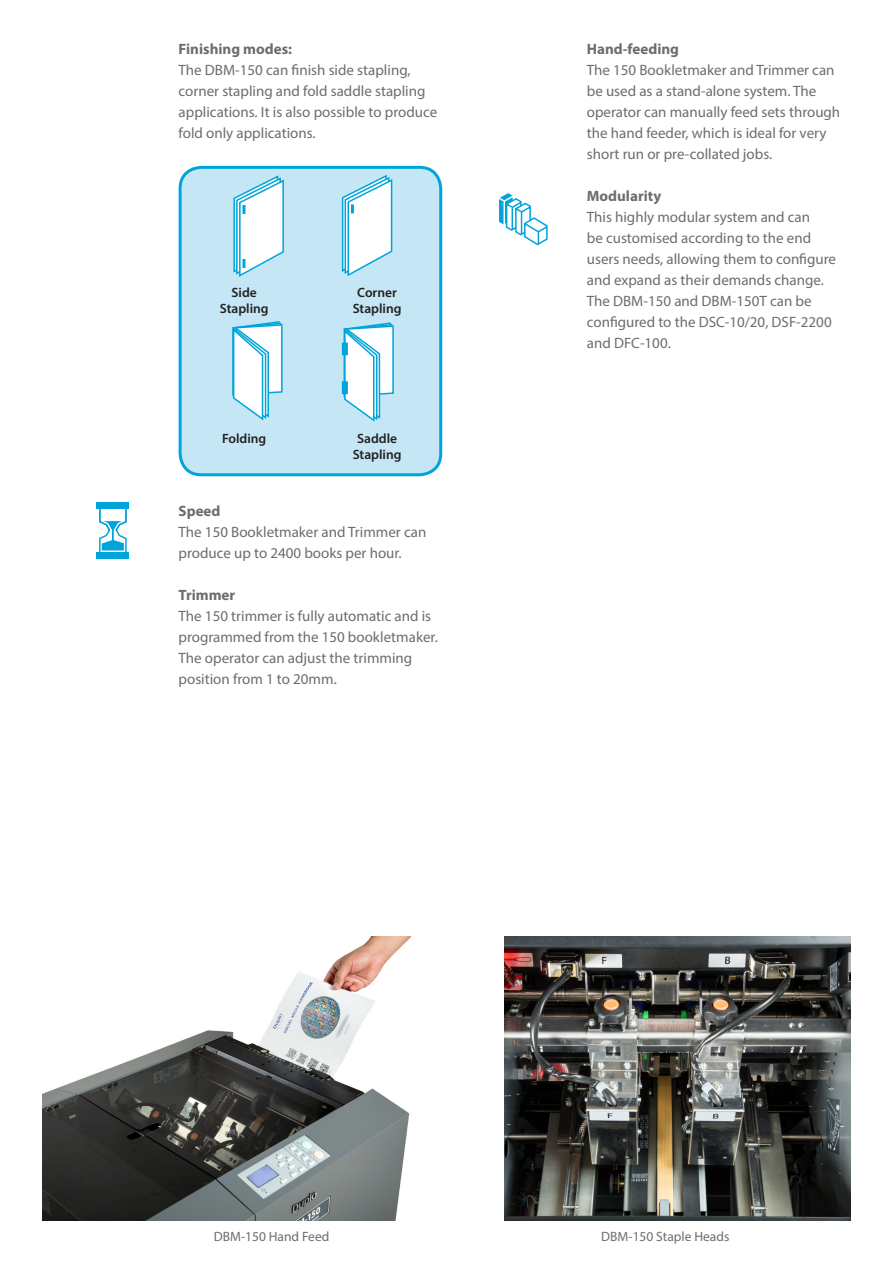
<style>
.page{position:relative;width:893px;height:1263px;background:#fff}
.page>*{position:absolute;margin:0;border:0;box-sizing:border-box;transform-origin:0 0}
.t1{font:15px/21px "Myriad Pro";color:#6c6d70}
.t2{font:700 15px "Myriad Pro";color:#6c6d70}
.t3{font:600 13.5px/16.2px "Myriad Pro";color:#231f20;text-align:center}
.t4{font:13.5px "Myriad Pro";color:#6c6d70}
</style>
<div class="page">
<img style="left:43px;top:937px;width:368px;height:283px">
<img style="left:504px;top:937px;width:346px;height:283px">
<div style="left:96px;top:502px;width:33px;height:6px;background:#00a4da"></div>
<div style="left:96px;top:552px;width:33px;height:6px;background:#00a4da"></div>
<svg style="left:98px;top:508px;width:29px;height:44px"></svg>
<div style="left:180px;top:167px;width:261px;height:308px;background:#c5e7f5;border-radius:21px"></div>
<div style="left:179px;top:166px;width:263px;height:310px;border:3px solid #00a4da;border-radius:21px"></div>
<svg style="left:232px;top:321px;width:51px;height:100px"></svg>
<svg style="left:341px;top:175px;width:52px;height:102px"></svg>
<svg style="left:233px;top:175px;width:51px;height:102px"></svg>
<svg style="left:343px;top:322px;width:51px;height:100px"></svg>
<div style="left:342px;top:342px;width:6px;height:13px;background:#00a4da"></div>
<div style="left:342px;top:381px;width:6px;height:13px;background:#00a4da"></div>
<svg style="left:499px;top:193px;width:49px;height:53px"></svg>
<p class="t2" style="left:179px;top:39px;width:115px">Finishing modes:</p>
<p class="t1" style="left:179px;top:59px;width:260px">The DBM-150 can finish side stapling, corner stapling and fold saddle stapling applications. It is also possible to produce fold only applications.</p>
<p class="t3" style="left:220px;top:284px;width:50px">Side<br>Stapling</p>
<p class="t3" style="left:222px;top:430px;width:46px">Folding</p>
<p class="t3" style="left:353px;top:284px;width:50px">Corner<br>Stapling</p>
<p class="t3" style="left:353px;top:430px;width:50px">Saddle<br>Stapling</p>
<p class="t2" style="left:179px;top:501px;width:43px">Speed</p>
<p class="t1" style="left:179px;top:521px;width:249px">The 150 Bookletmaker and Trimmer can produce up to 2400 books per hour.</p>
<p class="t2" style="left:179px;top:585px;width:58px">Trimmer</p>
<p class="t1" style="left:179px;top:605px;width:261px">The 150 trimmer is fully automatic and is programmed from the 150 bookletmaker.<br>The operator can adjust the trimming position from 1 to 20mm.</p>
<p class="t2" style="left:587px;top:39px;width:94px">Hand-feeding</p>
<p class="t1" style="left:587px;top:59px;width:255px">The 150 Bookletmaker and Trimmer can be used as a stand-alone system. The operator can manually feed sets through the hand feeder, which is ideal for very short run or pre-collated jobs.</p>
<p class="t2" style="left:587px;top:186px;width:76px">Modularity</p>
<p class="t1" style="left:587px;top:206px;width:251px">This highly modular system and can<br>be customised according to the end users needs, allowing them to configure and expand as their demands change.<br>The DBM-150 and DBM-150T can be configured to the DSC-10/20, DSF-2200 and DFC-100.</p>
<p class="t4" style="left:214px;top:1228px;width:117px">DBM-150 Hand Feed</p>
<p class="t4" style="left:601px;top:1228px;width:130px">DBM-150 Staple Heads</p>
</div>
